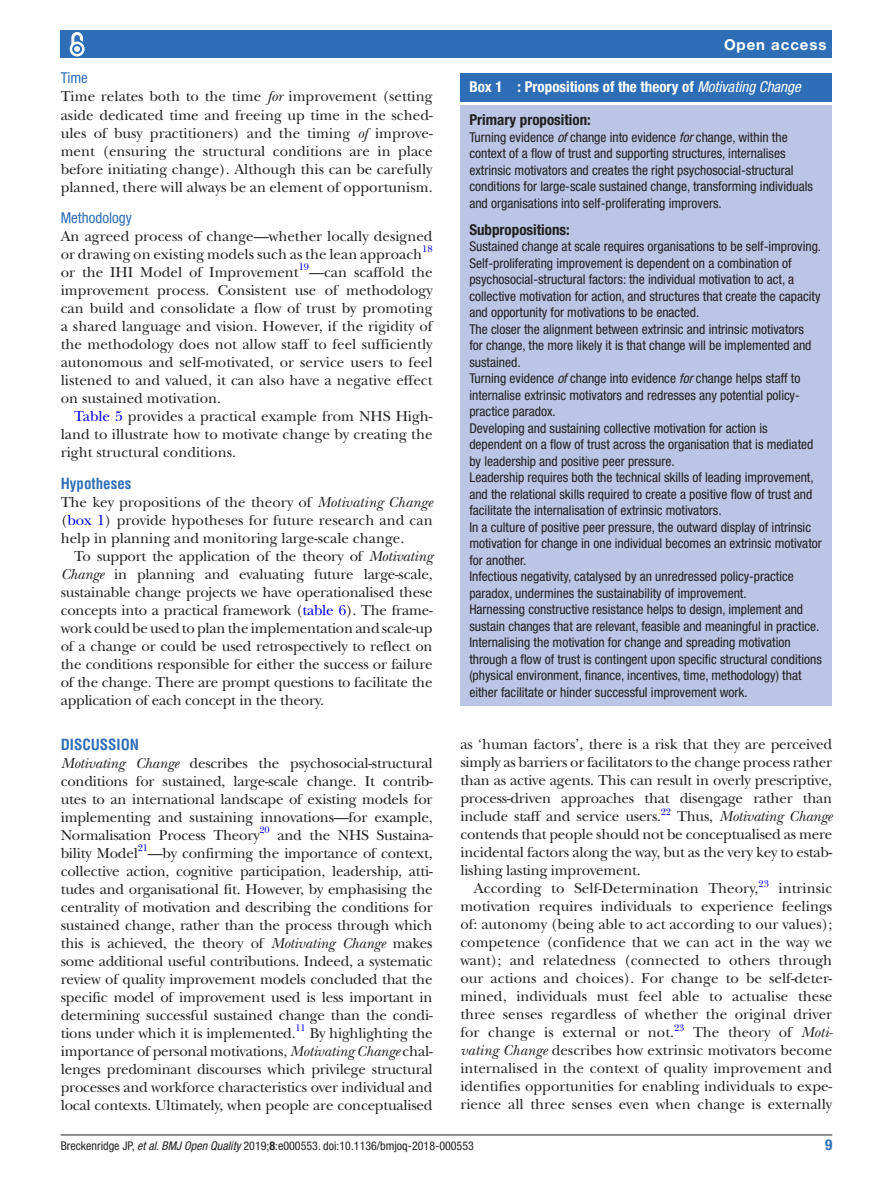
<style>
.page{position:relative;width:893px;height:1191px;background:#fff}
.page>*{position:absolute;margin:0;border:0;box-sizing:border-box;transform-origin:0 0}
.t1{font:15px/18px "New Baskerville";color:#231f20;text-align:justify}
.t2{font:700 condensed 15px/32.8px "Helvetica Neue LT Std";color:#fff}
.t3{font:italic 15px "New Baskerville";letter-spacing:-.015em;color:#231f20}
.t4{font:700 condensed 15px "Helvetica LT Std";color:#2e6eb7}
.t5{font:700 condensed 15px "Helvetica Neue LT Std";color:#231f20}
.t6{font:condensed 15px "Helvetica Neue LT Std";color:#2e6eb7}
.t7{font:700 15px "Helvetica Neue LT Std";letter-spacing:.065em;color:#fff}
.t8{font:700 condensed 15px "Helvetica Neue LT Std";color:#2e6eb7}
.t9{font:condensed 13.5px/16.5px "Helvetica Neue LT Std";color:#231f20}
.t10{font:condensed 12px "Helvetica Neue LT Std";color:#231f20}
.t11{font:9.9px "New Baskerville";letter-spacing:-.005em;color:#00f}
.s1{font-style:italic}
.s2{color:#00f}
.s3{font-weight:400;font-style:italic}
.s4{color:#231f20}
.s5{font-style:normal}
.s6{font-weight:700}
</style>
<div class="page">
<hr style="left:61px;top:1134px;width:771px;height:1px;background:#231f20">
<div style="left:61px;top:31px;width:771px;height:27px;background:#2e6eb7"></div>
<svg style="left:69px;top:32px;width:16px;height:25px"></svg>
<div style="left:460px;top:73px;width:372px;height:28px;background:#2e6eb7"></div>
<div style="left:460px;top:106px;width:372px;height:600px;background:#bbc6e5"></div>
<p class="t6" style="left:61px;top:69px;width:29px">Time</p>
<p class="t1" style="left:61px;top:88px;width:373px">Time relates both to the time <span class="s1">for</span> improvement (setting aside dedicated time and freeing up time in the sched&shy;ules of busy practitioners) and the timing <span class="s1">of</span> improve&shy;ment (ensuring the structural conditions are in place before initiating change). Although this can be carefully planned, there will always be an element of opportunism.</p>
<p class="t6" style="left:61px;top:209px;width:73px">Methodology</p>
<p class="t1" style="left:61px;top:227px;width:373px">An agreed process of change—whether locally designed or drawing on existing models such as the lean approach</p>
<p class="t11" style="left:422px;top:243px;width:12px">18</p>
<p class="t1" style="left:61px;top:263px;width:239px">or the IHI Model of Improvement</p>
<p class="t11" style="left:299px;top:261px;width:12px">19</p>
<p class="t1" style="left:61px;top:263px;width:373px;text-indent:248px">—can scaffold the improvement process. Consistent use of methodology can build and consolidate a flow of trust by promoting a shared language and vision. However, if the rigidity of the methodology does not allow staff to feel sufficiently autonomous and self-motivated, or service users to feel listened to and valued, it can also have a negative effect on sustained motivation.</p>
<p class="t1" style="left:61px;top:407px;width:373px;text-indent:13px"><span class="s2">Table 5</span> provides a practical example from NHS High&shy;land to illustrate how to motivate change by creating the right structural conditions.</p>
<p class="t4" style="left:61px;top:474px;width:72px">HYPOTHESES</p>
<p class="t1" style="left:61px;top:493px;width:373px">The key propositions of the theory of <span class="s1">Motivating Change </span>(<span class="s2">box 1</span>) provide hypotheses for future research and can help in planning and monitoring large-scale change.</p>
<p class="t1" style="left:61px;top:547px;width:373px;text-indent:13px">To support the application of the theory of <span class="s1">Motivating Change</span> in planning and evaluating future large-scale, sustainable change projects we have operationalised these concepts into a practical framework (<span class="s2">table 6</span>). The frame&shy;work could be used to plan the implementation and scale-up of a change or could be used retrospectively to reflect on the conditions responsible for either the success or failure of the change. There are prompt questions to facilitate the application of each concept in the theory.</p>
<p class="t4" style="left:61px;top:735px;width:80px">DISCUSSION</p>
<p class="t1" style="left:61px;top:754px;width:373px"><span class="s1">Motivating Change</span> describes the psychosocial-structural conditions for sustained, large-scale change. It contrib&shy;utes to an international landscape of existing models for implementing and sustaining innovations—for example, Normalisation Process Theory</p>
<p class="t11" style="left:260px;top:824px;width:12px">20</p>
<p class="t1" style="left:277px;top:826px;width:157px">and the NHS Sustaina-</p>
<p class="t1" style="left:61px;top:844px;width:79px">bility Model</p>
<p class="t11" style="left:138px;top:842px;width:12px">21</p>
<p class="t1" style="left:61px;top:844px;width:373px;text-indent:87px">—by confirming the importance of context, collective action, cognitive participation, leadership, atti&shy;tudes and organisational fit. However, by emphasising the centrality of motivation and describing the conditions for sustained change, rather than the process through which this is achieved, the theory of <span class="s1">Motivating Change</span> makes some additional useful contributions. Indeed, a systematic review of quality improvement models concluded that the specific model of improvement used is less important in determining successful sustained change than the condi&shy;tions under which it is implemented.<sup>11</sup> By highlighting the importance of personal motivations, <span class="s1">Motivating Change</span> chal&shy;lenges predominant discourses which privilege structural processes and workforce characteristics over individual and local contexts. Ultimately, when people are conceptualised</p>
<p class="t7" style="left:724px;top:35px;width:104px">Open access</p>
<p class="t2" style="left:469px;top:71px;width:333px">Box 1 : Propositions of the theory of <span class="s3">Motivating Change<br></span><span class="s4">Primary proposition:</span></p>
<p class="t9" style="left:469px;top:129px;width:345px">Turning evidence <span class="s1">of</span> change into evidence <span class="s1">for</span> change, within the context of a flow of trust and supporting structures, internalises extrinsic motivators and creates the right psychosocial-structural conditions for large-scale sustained change, transforming individuals and organisations into self-proliferating improvers.</p>
<p class="t5" style="left:469px;top:220px;width:102px">Subpropositions:</p>
<p class="t9" style="left:469px;top:238px;width:354px">Sustained change at scale requires organisations to be self-improving.<br>Self-proliferating improvement is dependent on a combination of psychosocial-structural factors: the individual motivation to act, a collective motivation for action, and structures that create the capacity and opportunity for motivations to be enacted.<br>The closer the alignment between extrinsic and intrinsic motivators<br>for change, the more likely it is that change will be implemented and sustained.<br>Turning evidence <span class="s1">of</span> change into evidence <span class="s1">for</span> change helps staff to internalise extrinsic motivators and redresses any potential policy&shy;practice paradox.<br>Developing and sustaining collective motivation for action is dependent on a flow of trust across the organisation that is mediated by leadership and positive peer pressure.<br>Leadership requires both the technical skills of leading improvement, and the relational skills required to create a positive flow of trust and facilitate the internalisation of extrinsic motivators.<br>In a culture of positive peer pressure, the outward display of intrinsic motivation for change in one individual becomes an extrinsic motivator for another.<br>Infectious negativity, catalysed by an unredressed policy-practice paradox, undermines the sustainability of improvement.<br>Harnessing constructive resistance helps to design, implement and sustain changes that are relevant, feasible and meaningful in practice.<br>Internalising the motivation for change and spreading motivation through a flow of trust is contingent upon specific structural conditions (physical environment, finance, incentives, time, methodology) that either facilitate or hinder successful improvement work.</p>
<p class="t1" style="left:460px;top:735px;width:373px">as ‘human factors’, there is a risk that they are perceived simply as barriers or facilitators to the change process rather than as active agents. This can result in overly prescriptive, process-driven approaches that disengage rather than include staff and service users.</p>
<p class="t11" style="left:661px;top:805px;width:12px">22</p>
<p class="t3" style="left:677px;top:807px;width:157px"><span class="s5">Thus,</span> Motivating Change</p>
<p class="t1" style="left:460px;top:825px;width:373px">contends that people should not be conceptualised as mere</p>
<p class="t1" style="left:460px;top:843px;width:373px">incidental factors along the way, but as the very key to estab-</p>
<p class="t1" style="left:460px;top:861px;width:182px">lishing lasting improvement.</p>
<p class="t1" style="left:474px;top:879px;width:286px">According to Self-Determination Theory,</p>
<p class="t11" style="left:758px;top:877px;width:12px">23</p>
<p class="t1" style="left:460px;top:879px;width:373px;text-indent:318px">intrinsic motivation requires individuals to experience feelings of: autonomy (being able to act according to our values); competence (confidence that we can act in the way we want); and relatedness (connected to others through our actions and choices). For change to be self-deter&shy;mined, individuals must feel able to actualise these three senses regardless of whether the original driver for change is external or not.<sup>23</sup></p>
<p class="t1" style="left:460px;top:1023px;width:374px;text-indent:233px">The theory of <span class="s1">Moti&shy;vating Change</span> describes how extrinsic motivators become internalised in the context of quality improvement and identifies opportunities for enabling individuals to expe&shy;rience all three senses even when change is externally</p>
<p class="t10" style="left:61px;top:1138px;width:415px">Breckenridge JP, <span class="s1">et al</span>. <span class="s1">BMJ Open Quality</span> 2019;<span class="s6">8</span>:e000553. doi:10.1136/bmjoq-2018-000553</p>
<p class="t8" style="left:825px;top:1135px;width:9px">9</p>
</div>
